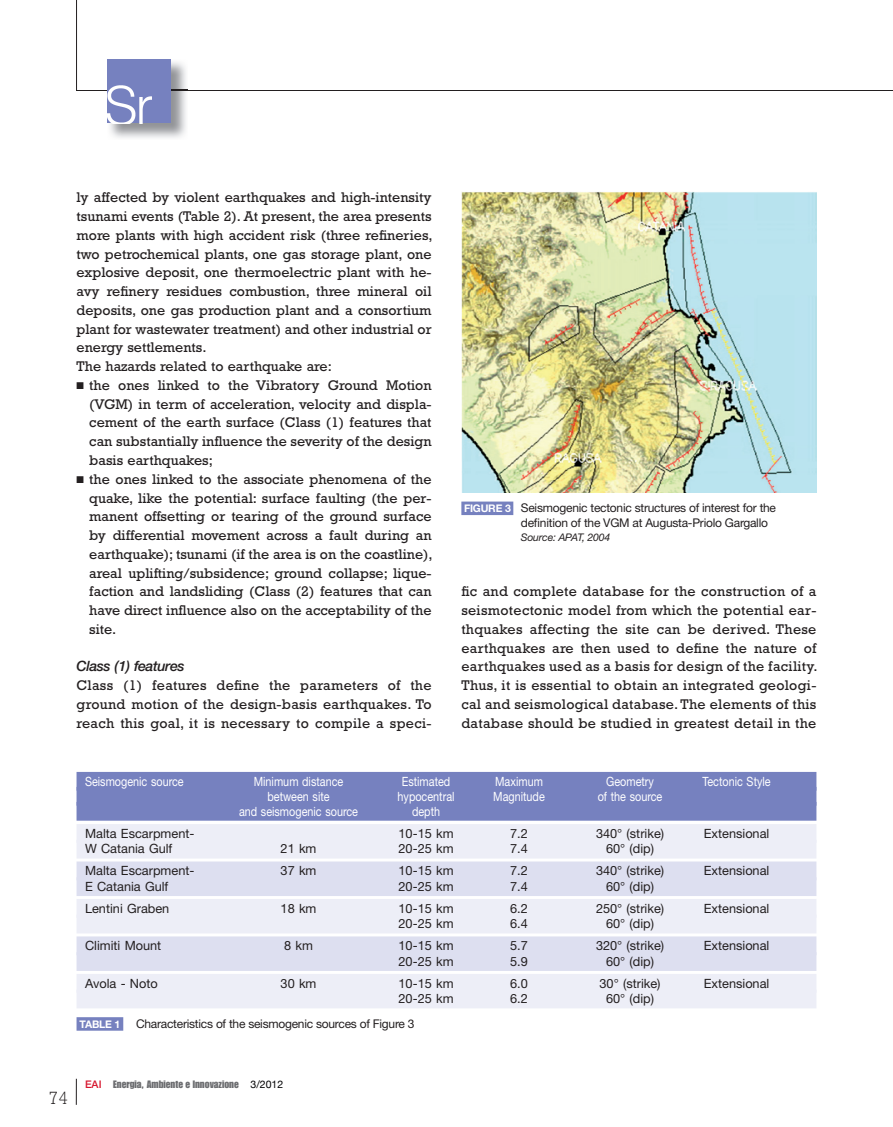
<style>
.page{position:relative;width:893px;height:1127px;background:#fff}
.page>*{position:absolute;margin:0;border:0;box-sizing:border-box;transform-origin:0 0}
.t1{font:300 18px "Rockwell";color:#231f20}
.t2{font:14.25px/18.8px "Rockwell";color:#231f20;text-align:justify}
.t3{font:italic 500 14.25px "Helvetica Neue";letter-spacing:-.03em;color:#231f20}
.t4{font:12.75px "Helvetica Neue";color:#231f20}
.t5{font:12.75px "Helvetica Neue";color:#fff;scale:.85 1}
.t6{font:12px/14.2px "Helvetica Neue";letter-spacing:-.02em;color:#231f20}
.t7{font:10.5px "Impact";color:#6c6d70}
.t8{font:italic 10.5px "Helvetica Neue";letter-spacing:-.02em;color:#231f20}
.t9{font:700 10.5px "Helvetica Neue";letter-spacing:-.02em;color:#fff}
.s1{font-weight:700;font-size:10.5px;color:#fff}
.s2{font-family:"Helvetica Neue";font-weight:500;color:#d7162e}
.s3{font-family:"Helvetica Neue";color:#000002}
</style>
<div class="page">
<hr style="left:76px;top:0;width:1px;height:90px;background:#231f20">
<hr style="left:77px;top:90px;width:816px;height:1px;background:#231f20">
<img style="left:107px;top:59px;width:81px;height:79px">
<img style="left:107px;top:90px;width:81px;height:1px">
<div style="left:108px;top:60px;width:63px;height:63px;background:#7681bf"></div>
<img style="left:108px;top:85px;width:44px;height:38px">
<svg style="left:76px;top:1079px;width:1px;height:26px"></svg>
<img style="left:462px;top:192px;width:354px;height:300px">
<div style="left:461px;top:501px;width:52px;height:14px;background:#7681bf"></div>
<div style="left:77px;top:772px;width:739px;height:19px;background:#7681bf"></div>
<div style="left:77px;top:787px;width:739px;height:19px;background:#7681bf"></div>
<div style="left:77px;top:802px;width:739px;height:19px;background:#7681bf"></div>
<div style="left:77px;top:824px;width:739px;height:19px;background:#edeef7"></div>
<div style="left:77px;top:840px;width:739px;height:18px;background:#edeef7"></div>
<div style="left:77px;top:861px;width:739px;height:19px;background:#dddff0"></div>
<div style="left:77px;top:877px;width:739px;height:19px;background:#dddff0"></div>
<div style="left:77px;top:899px;width:739px;height:19px;background:#edeef7"></div>
<div style="left:77px;top:915px;width:739px;height:18px;background:#edeef7"></div>
<div style="left:77px;top:936px;width:739px;height:19px;background:#dddff0"></div>
<div style="left:77px;top:952px;width:739px;height:19px;background:#dddff0"></div>
<div style="left:77px;top:974px;width:739px;height:18px;background:#edeef7"></div>
<div style="left:77px;top:989px;width:739px;height:19px;background:#edeef7"></div>
<div style="left:77px;top:1017px;width:46px;height:13px;background:#7681bf"></div>
<p class="t2" style="left:77px;top:190px;width:358px;text-align:left">ly affected by violent earthquakes and high-intensity tsunami events (Table 2). At present, the area presents more plants with high accident risk (three refineries, two petrochemical plants, one gas storage plant, one explosive deposit, one thermoelectric plant with he&shy;avy refinery residues combustion, three mineral oil deposits, one gas production plant and a consortium plant for wastewater treatment) and other industrial or energy settlements.<br>The hazards related to earthquake are:</p>
<p class="t2" style="left:89px;top:377px;width:344px;text-indent:-13px">■ the ones linked to the Vibratory Ground Motion (VGM) in term of acceleration, velocity and displa&shy;cement of the earth surface (Class (1) features that can substantially influence the severity of the design basis earthquakes;</p>
<p class="t2" style="left:89px;top:471px;width:345px;text-indent:-13px">■ the ones linked to the associate phenomena of the quake, like the potential: surface faulting (the per&shy;manent offsetting or tearing of the ground surface by differential movement across a fault during an earthquake); tsunami (if the area is on the coastline), areal uplifting/subsidence; ground collapse; lique&shy;faction and landsliding (Class (2) features that can have direct influence also on the acceptability of the site.</p>
<p class="t3" style="left:77px;top:661px;width:110px">Class (1) features</p>
<p class="t2" style="left:77px;top:677px;width:357px">Class (1) features define the parameters of the ground motion of the design-basis earthquakes. To reach this goal, it is necessary to compile a speci-</p>
<p class="t6" style="left:521px;top:502px;width:257px;text-indent:-57px"><span class="s1">FIGURE 3</span> Seismogenic tectonic structures of interest for the definition of the VGM at Augusta-Priolo Gargallo</p>
<p class="t8" style="left:521px;top:533px;width:91px">Source: APAT, 2004</p>
<p class="t2" style="left:461px;top:584px;width:358px">fic and complete database for the construction of a seismotectonic model from which the potential ear&shy;thquakes affecting the site can be derived. These earthquakes are then used to define the nature of earthquakes used as a basis for design of the facility.<br>Thus, it is essential to obtain an integrated geologi&shy;cal and seismological database. The elements of this database should be studied in greatest detail in the</p>
<p class="t5" style="left:85px;top:776px;width:118px">Seismogenic source</p>
<p class="t5" style="left:254px;top:776px;width:107px">Minimum distance</p>
<p class="t5" style="left:402px;top:776px;width:59px">Estimated</p>
<p class="t5" style="left:495px;top:776px;width:58px">Maximum</p>
<p class="t5" style="left:606px;top:776px;width:58px">Geometry</p>
<p class="t5" style="left:702px;top:776px;width:82px">Tectonic Style</p>
<p class="t5" style="left:267px;top:791px;width:75px">between site</p>
<p class="t5" style="left:398px;top:791px;width:69px">hypocentral</p>
<p class="t5" style="left:493px;top:791px;width:62px">Magnitude</p>
<p class="t5" style="left:598px;top:791px;width:78px">of the source</p>
<p class="t5" style="left:239px;top:806px;width:142px">and seismogenic source</p>
<p class="t5" style="left:412px;top:806px;width:35px">depth</p>
<p class="t4" style="left:85px;top:828px;width:111px">Malta Escarpment-</p>
<p class="t4" style="left:399px;top:828px;width:57px">10-15 km</p>
<p class="t4" style="left:510px;top:828px;width:19px">7.2</p>
<p class="t4" style="left:596px;top:828px;width:70px">340° (strike)</p>
<p class="t4" style="left:704px;top:828px;width:67px">Extensional</p>
<p class="t4" style="left:85px;top:844px;width:89px">W Catania Gulf</p>
<p class="t4" style="left:281px;top:844px;width:37px">21 km</p>
<p class="t4" style="left:399px;top:844px;width:57px">20-25 km</p>
<p class="t4" style="left:510px;top:844px;width:19px">7.4</p>
<p class="t4" style="left:606px;top:844px;width:50px">60° (dip)</p>
<p class="t4" style="left:85px;top:866px;width:111px">Malta Escarpment-</p>
<p class="t4" style="left:281px;top:866px;width:37px">37 km</p>
<p class="t4" style="left:399px;top:866px;width:57px">10-15 km</p>
<p class="t4" style="left:510px;top:866px;width:19px">7.2</p>
<p class="t4" style="left:596px;top:866px;width:70px">340° (strike)</p>
<p class="t4" style="left:704px;top:866px;width:67px">Extensional</p>
<p class="t4" style="left:85px;top:882px;width:85px">E Catania Gulf</p>
<p class="t4" style="left:399px;top:882px;width:57px">20-25 km</p>
<p class="t4" style="left:510px;top:882px;width:19px">7.4</p>
<p class="t4" style="left:606px;top:882px;width:50px">60° (dip)</p>
<p class="t4" style="left:85px;top:903px;width:86px">Lentini Graben</p>
<p class="t4" style="left:281px;top:903px;width:37px">18 km</p>
<p class="t4" style="left:399px;top:903px;width:57px">10-15 km</p>
<p class="t4" style="left:510px;top:903px;width:19px">6.2</p>
<p class="t4" style="left:596px;top:903px;width:70px">250° (strike)</p>
<p class="t4" style="left:704px;top:903px;width:67px">Extensional</p>
<p class="t4" style="left:399px;top:919px;width:57px">20-25 km</p>
<p class="t4" style="left:510px;top:919px;width:19px">6.4</p>
<p class="t4" style="left:606px;top:919px;width:50px">60° (dip)</p>
<p class="t4" style="left:85px;top:941px;width:78px">Climiti Mount</p>
<p class="t4" style="left:284px;top:941px;width:30px">8 km</p>
<p class="t4" style="left:399px;top:941px;width:57px">10-15 km</p>
<p class="t4" style="left:510px;top:941px;width:19px">5.7</p>
<p class="t4" style="left:596px;top:941px;width:70px">320° (strike)</p>
<p class="t4" style="left:704px;top:941px;width:67px">Extensional</p>
<p class="t4" style="left:399px;top:957px;width:57px">20-25 km</p>
<p class="t4" style="left:510px;top:957px;width:19px">5.9</p>
<p class="t4" style="left:606px;top:957px;width:50px">60° (dip)</p>
<p class="t4" style="left:85px;top:978px;width:74px">Avola - Noto</p>
<p class="t4" style="left:281px;top:978px;width:37px">30 km</p>
<p class="t4" style="left:399px;top:978px;width:57px">10-15 km</p>
<p class="t4" style="left:510px;top:978px;width:19px">6.0</p>
<p class="t4" style="left:600px;top:978px;width:63px">30° (strike)</p>
<p class="t4" style="left:704px;top:978px;width:67px">Extensional</p>
<p class="t4" style="left:399px;top:994px;width:57px">20-25 km</p>
<p class="t4" style="left:510px;top:994px;width:19px">6.2</p>
<p class="t4" style="left:606px;top:994px;width:50px">60° (dip)</p>
<p class="t9" style="left:80px;top:1020px;width:42px">TABLE 1</p>
<p class="t6" style="left:136px;top:1018px;width:280px">Characteristics of the seismogenic sources of Figure 3</p>
<p class="t1" style="left:49px;top:1091px;width:21px">74</p>
<p class="t7" style="left:85px;top:1080px;width:200px"><span class="s2">EAI</span> Energia, Ambiente e Innovazione <span class="s3">3/2012</span></p>
</div>
